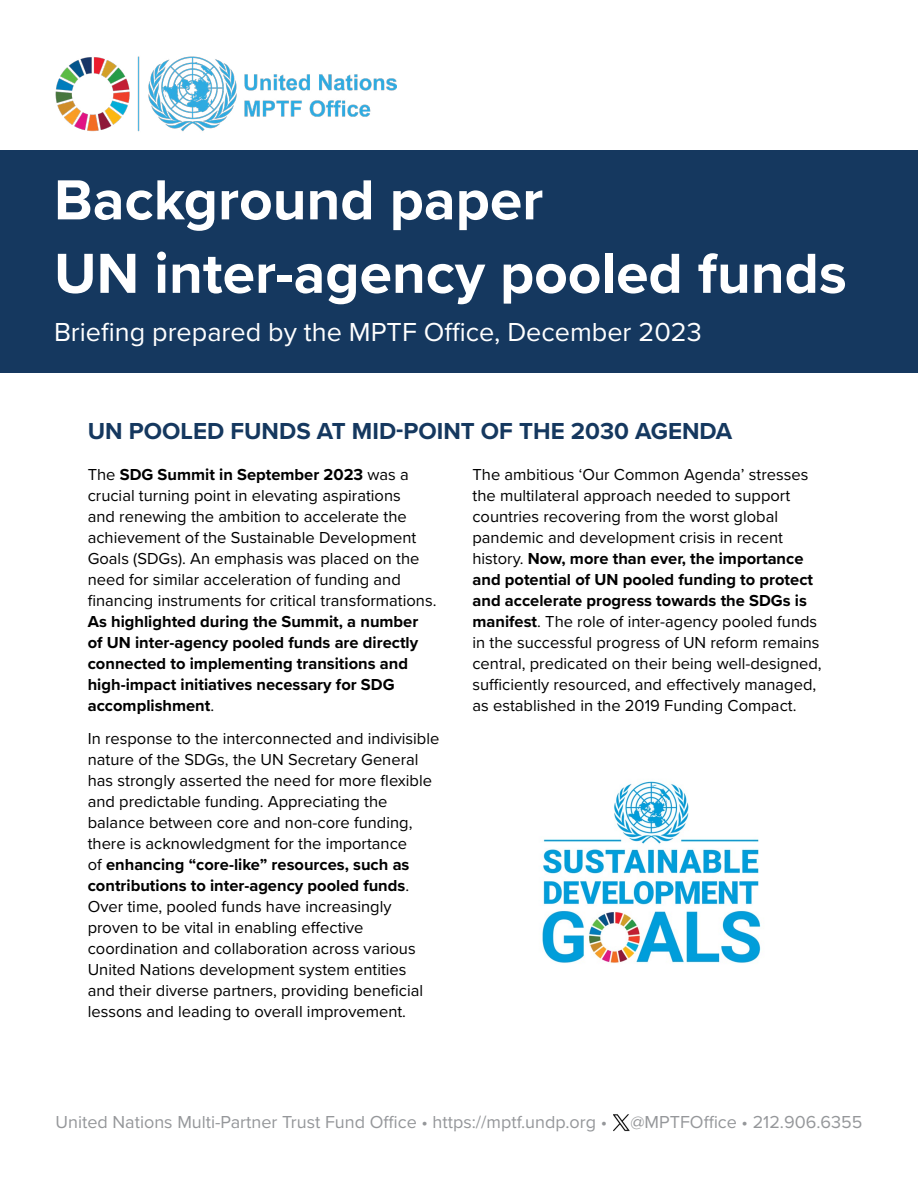
<style>
.page{position:relative;width:918px;height:1188px;background:#fff}
.page>*{position:absolute;margin:0;border:0;box-sizing:border-box;transform-origin:0 0}
.t1{font:700 58.5px/73.5px "Proxima Nova";color:#fff}
.t2{font:27px "Proxima Nova";color:#fff}
.t3{font:700 24px "Proxima Nova";color:#15385f}
.t4{font:18px "Proxima Nova";color:#95979a}
.t5{font:16.5px/21px "Proxima Nova";color:#000}
.t6{font:700 16.5px/21px "Proxima Nova";color:#000}
.s1{font-weight:700}
.s2{font-weight:400}
</style>
<div class="page">
<img style="left:613px;top:1114px;width:17px;height:17px">
<div style="left:0;top:150px;width:918px;height:222px;background:#15385f"></div>
<img style="left:55px;top:56px;width:341px;height:76px">
<img style="left:542px;top:781px;width:219px;height:182px">
<h1 class="t1" style="left:54px;top:162px;width:794px">Background paper<br>UN inter-agency pooled funds</h1>
<h2 class="t2" style="left:54px;top:312px;width:649px">Briefing prepared by the MPTF Office, December 2023</h2>
<h3 class="t3" style="left:88px;top:413px;width:646px">UN POOLED FUNDS AT MID-POINT OF THE 2030 AGENDA</h3>
<p class="t5" style="left:88px;top:463px;width:350px">The <span class="s1">SDG Summit in September 2023</span> was a crucial turning point in elevating aspirations<br>and renewing the ambition to accelerate the achievement of the Sustainable Development Goals (SDGs). An emphasis was placed on the need for similar acceleration of funding and financing instruments for critical transformations.</p>
<p class="t6" style="left:88px;top:611px;width:332px">As highlighted during the Summit, a number of UN inter-agency pooled funds are directly connected to implementing transitions and high-impact initiatives necessary for SDG accomplishment<span class="s2">.</span></p>
<p class="t5" style="left:88px;top:728px;width:353px">In response to the interconnected and indivisible nature of the SDGs, the UN Secretary General has strongly asserted the need for more flexible and predictable funding. Appreciating the balance between core and non-core funding, there is acknowledgment for the importance<br>of <span class="s1">enhancing “core-like” resources, such as contributions to inter-agency pooled funds</span>.<br>Over time, pooled funds have increasingly proven to be vital in enabling effective coordination and collaboration across various United Nations development system entities<br>and their diverse partners, providing beneficial lessons and leading to overall improvement.</p>
<p class="t5" style="left:472px;top:464px;width:351px">The ambitious ‘Our Common Agenda’ stresses the multilateral approach needed to support countries recovering from the worst global pandemic and development crisis in recent history. <span class="s1">Now, more than ever, the importance and potential of UN pooled funding to protect and accelerate progress towards the SDGs is manifest</span>. The role of inter-agency pooled funds in the successful progress of UN reform remains central, predicated on their being well-designed, sufficiently resourced, and effectively managed, as established in the 2019 Funding Compact.</p>
<p class="t4" style="left:56px;top:1109px;width:553px">United Nations Multi-Partner Trust Fund Office • https://mptf.undp.org •</p>
<p class="t4" style="left:631px;top:1109px;width:233px">@MPTFOffice • 212.906.6355</p>
</div>
